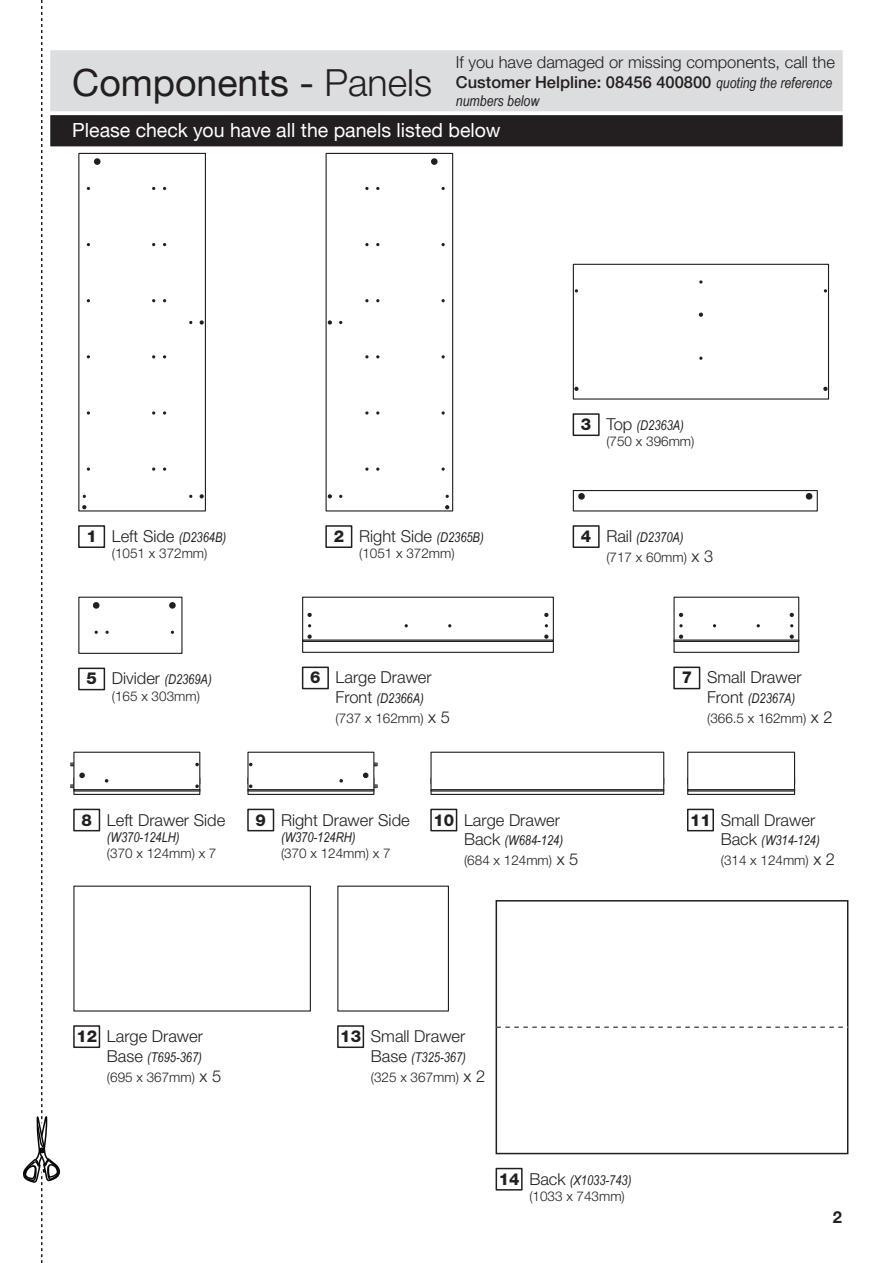
<style>
.page{position:relative;width:893px;height:1263px;background:#fff}
.page>*{position:absolute;margin:0;border:0;box-sizing:border-box;transform-origin:0 0}
.t1{font:37.5px "Helvetica Neue CE";color:#231f20}
.t2{font:19.5px "Helvetica Neue CE";color:#fff}
.t3{font:300 16.5px/19.8px "Helvetica Neue CE";color:#231f20}
.t4{font:800 16.5px "Helvetica Neue CE";color:#231f20}
.t5{font:700 16.5px "Helvetica Neue CE";color:#231f20}
.t6{font:italic 15px "Arial Narrow";color:#231f20}
.t7{font:300 13.5px/19.8px "Helvetica Neue CE";color:#231f20}
.s1{font-weight:500}
.s2{font-family:"Arial Narrow";font-weight:400;font-style:italic;font-size:15px}
.s3{font-weight:300}
.s4{font-family:"Arial Narrow";font-weight:400;font-style:italic;font-size:13.5px}
.s5{font-size:16.5px}
.s6{font-family:"Arial Narrow";font-weight:400;font-style:italic}
</style>
<div class="page">
<div style="left:51px;top:116px;width:791px;height:30px;background:#231f20"></div>
<div style="left:50px;top:115px;width:793px;height:31px;border:2px solid #231f20"></div>
<div style="left:51px;top:51px;width:791px;height:60px;background:#dcdddf"></div>
<div style="left:50px;top:50px;width:793px;height:61px;border:2px solid #dcdddf"></div>
<div style="left:325px;top:525px;width:27px;height:23px;border:2px solid #231f20"></div>
<div style="left:573px;top:413px;width:27px;height:23px;border:2px solid #231f20"></div>
<div style="left:302px;top:597px;width:252px;height:56px;border:1px solid #231f20"></div>
<div style="left:302px;top:639px;width:252px;height:3px;border:1px solid #231f20"></div>
<svg style="left:307px;top:634px;width:5px;height:5px"></svg>
<svg style="left:307px;top:613px;width:5px;height:4px"></svg>
<svg style="left:544px;top:634px;width:4px;height:5px"></svg>
<svg style="left:544px;top:613px;width:4px;height:4px"></svg>
<div style="left:673px;top:597px;width:126px;height:56px;border:1px solid #231f20"></div>
<div style="left:673px;top:639px;width:126px;height:3px;border:1px solid #231f20"></div>
<svg style="left:679px;top:634px;width:4px;height:5px"></svg>
<svg style="left:679px;top:613px;width:4px;height:4px"></svg>
<svg style="left:679px;top:624px;width:4px;height:3px"></svg>
<svg style="left:790px;top:634px;width:4px;height:5px"></svg>
<svg style="left:790px;top:613px;width:4px;height:4px"></svg>
<div style="left:496px;top:1168px;width:27px;height:22px;border:2px solid #231f20"></div>
<div style="left:337px;top:1025px;width:27px;height:23px;border:2px solid #231f20"></div>
<div style="left:687px;top:809px;width:27px;height:22px;border:2px solid #231f20"></div>
<div style="left:430px;top:809px;width:27px;height:22px;border:2px solid #231f20"></div>
<div style="left:573px;top:490px;width:245px;height:21px;border:1px solid #231f20"></div>
<div style="left:578px;top:493px;width:7px;height:7px;border:2px solid #231f20;border-radius:50%"></div>
<div style="left:806px;top:493px;width:6px;height:7px;border:2px solid #231f20;border-radius:50%"></div>
<div style="left:573px;top:525px;width:27px;height:23px;border:2px solid #231f20"></div>
<div style="left:302px;top:666px;width:27px;height:23px;border:2px solid #231f20"></div>
<div style="left:673px;top:666px;width:27px;height:23px;border:2px solid #231f20"></div>
<div style="left:247px;top:809px;width:27px;height:22px;border:2px solid #231f20"></div>
<div style="left:430px;top:752px;width:234px;height:43px;border:1px solid #231f20"></div>
<div style="left:430px;top:789px;width:234px;height:2px;border:1px solid #231f20"></div>
<div style="left:687px;top:752px;width:108px;height:43px;border:1px solid #231f20"></div>
<div style="left:687px;top:789px;width:108px;height:2px;border:1px solid #231f20"></div>
<div style="left:78px;top:153px;width:128px;height:358px;border:1px solid #231f20"></div>
<div style="left:573px;top:264px;width:256px;height:136px;border:1px solid #231f20"></div>
<svg style="left:699px;top:313px;width:4px;height:4px"></svg>
<svg style="left:574px;top:387px;width:4px;height:4px"></svg>
<svg style="left:823px;top:387px;width:4px;height:4px"></svg>
<svg style="left:163px;top:467px;width:3px;height:4px"></svg>
<svg style="left:152px;top:467px;width:3px;height:4px"></svg>
<svg style="left:163px;top:411px;width:3px;height:4px"></svg>
<svg style="left:152px;top:411px;width:3px;height:4px"></svg>
<svg style="left:200px;top:494px;width:4px;height:4px"></svg>
<div style="left:78px;top:597px;width:104px;height:57px;border:1px solid #231f20"></div>
<div style="left:169px;top:602px;width:7px;height:7px;border:2px solid #231f20;border-radius:50%"></div>
<div style="left:496px;top:900px;width:352px;height:254px;border:2px solid #231f20"></div>
<svg style="left:496px;top:1026px;width:352px;height:2px"></svg>
<div style="left:326px;top:153px;width:127px;height:358px;border:1px solid #231f20"></div>
<div style="left:431px;top:158px;width:7px;height:7px;border:2px solid #231f20;border-radius:50%"></div>
<svg style="left:365px;top:467px;width:4px;height:4px"></svg>
<svg style="left:365px;top:411px;width:4px;height:4px"></svg>
<svg style="left:376px;top:411px;width:3px;height:4px"></svg>
<svg style="left:442px;top:411px;width:3px;height:4px"></svg>
<svg style="left:365px;top:299px;width:4px;height:3px"></svg>
<svg style="left:365px;top:243px;width:4px;height:3px"></svg>
<svg style="left:365px;top:187px;width:4px;height:3px"></svg>
<svg style="left:445px;top:505px;width:4px;height:4px"></svg>
<svg style="left:328px;top:494px;width:4px;height:4px"></svg>
<div style="left:73px;top:752px;width:127px;height:43px;border:1px solid #231f20"></div>
<svg style="left:195px;top:784px;width:4px;height:4px"></svg>
<svg style="left:195px;top:763px;width:4px;height:3px"></svg>
<div style="left:73px;top:789px;width:127px;height:2px;border:1px solid #231f20"></div>
<svg style="left:374px;top:784px;width:4px;height:4px"></svg>
<svg style="left:374px;top:763px;width:4px;height:3px"></svg>
<div style="left:247px;top:752px;width:127px;height:43px;border:1px solid #231f20"></div>
<svg style="left:249px;top:784px;width:3px;height:4px"></svg>
<svg style="left:363px;top:772px;width:5px;height:6px"></svg>
<div style="left:247px;top:789px;width:127px;height:2px;border:1px solid #231f20"></div>
<svg style="left:23px;top:0;width:86px;height:1263px"></svg>
<svg style="left:339px;top:779px;width:4px;height:3px"></svg>
<svg style="left:200px;top:320px;width:4px;height:5px"></svg>
<svg style="left:328px;top:320px;width:4px;height:5px"></svg>
<p class="t3" style="left:456px;top:52px;width:380px">If you have damaged or missing components, call the<br><span class="s1">Customer Helpline: 08456 400800</span> <span class="s2">quoting the reference</span></p>
<p class="t6" style="left:456px;top:90px;width:85px">numbers below</p>
<p class="t1" style="left:72px;top:60px;width:361px">Components - <span class="s3">Panels</span></p>
<p class="t2" style="left:72px;top:119px;width:430px">Please check you have all the panels listed below</p>
<p class="t3" style="left:112px;top:526px;width:116px">Left Side <span class="s4">(D2364B)</span></p>
<p class="t7" style="left:112px;top:543px;width:97px">(1051 x 372mm)</p>
<p class="t4" style="left:86px;top:526px;width:12px">1</p>
<p class="t4" style="left:334px;top:526px;width:12px">2</p>
<p class="t3" style="left:359px;top:526px;width:126px">Right Side <span class="s4">(D2365B)</span></p>
<p class="t7" style="left:359px;top:543px;width:97px">(1051 x 372mm)</p>
<p class="t4" style="left:581px;top:414px;width:12px">3</p>
<p class="t7" style="left:606px;top:417px;width:90px;line-height:16.2px"><span class="s5">Top</span> <span class="s6">(D2363A) </span>(750 x 396mm)</p>
<p class="t4" style="left:581px;top:526px;width:12px">4</p>
<p class="t7" style="left:606px;top:527px;width:108px"><span class="s5">Rail</span> <span class="s6">(D2370A)<br></span>(717 x 60mm) <span class="s5">x 3</span></p>
<p class="t4" style="left:86px;top:668px;width:12px">5</p>
<p class="t7" style="left:112px;top:671px;width:101px;line-height:16.2px"><span class="s5">Divider</span> <span class="s6">(D2369A) </span>(165 x 303mm)</p>
<p class="t3" style="left:336px;top:668px;width:97px">Large Drawer</p>
<p class="t7" style="left:336px;top:688px;width:116px"><span class="s5">Front</span> <span class="s6">(D2366A) </span>(737 x 162mm) <span class="s5">x 5</span></p>
<p class="t4" style="left:310px;top:667px;width:12px">6</p>
<p class="t4" style="left:682px;top:667px;width:12px">7</p>
<p class="t3" style="left:707px;top:668px;width:96px">Small Drawer</p>
<p class="t7" style="left:707px;top:688px;width:127px"><span class="s5">Front</span> <span class="s6">(D2367A) </span>(366.5 x 162mm) <span class="s5">x 2</span></p>
<p class="t3" style="left:281px;top:810px;width:130px">Right Drawer Side</p>
<p class="t7" style="left:281px;top:829px;width:111px;line-height:16.2px"><span class="s6">(W370-124RH)<br></span>(370 x 124mm) x 7</p>
<p class="t3" style="left:107px;top:810px;width:120px">Left Drawer Side</p>
<p class="t7" style="left:107px;top:829px;width:111px;line-height:16.2px"><span class="s6">(W370-124LH)<br></span>(370 x 124mm) x 7</p>
<p class="t4" style="left:256px;top:809px;width:12px">9</p>
<p class="t3" style="left:464px;top:810px;width:97px">Large Drawer</p>
<p class="t7" style="left:464px;top:830px;width:116px"><span class="s5">Back</span> <span class="s6">(W684-124) </span>(684 x 124mm) <span class="s5">x 5</span></p>
<p class="t4" style="left:82px;top:809px;width:12px">8</p>
<p class="t4" style="left:433px;top:809px;width:22px">10</p>
<p class="t4" style="left:690px;top:809px;width:22px">11</p>
<p class="t3" style="left:721px;top:810px;width:96px">Small Drawer</p>
<p class="t7" style="left:721px;top:830px;width:116px"><span class="s5">Back</span> <span class="s6">(W314-124) </span>(314 x 124mm) <span class="s5">x 2</span></p>
<p class="t4" style="left:76px;top:1026px;width:22px">12</p>
<p class="t3" style="left:107px;top:1026px;width:97px">Large Drawer</p>
<p class="t7" style="left:107px;top:1047px;width:116px"><span class="s5">Base</span> <span class="s6">(T695-367) </span>(695 x 367mm) <span class="s5">x 5</span></p>
<p class="t4" style="left:340px;top:1026px;width:22px">13</p>
<p class="t3" style="left:371px;top:1026px;width:96px">Small Drawer</p>
<p class="t7" style="left:371px;top:1047px;width:116px"><span class="s5">Base</span> <span class="s6">(T325-367) </span>(325 x 367mm) <span class="s5">x 2</span></p>
<p class="t4" style="left:499px;top:1169px;width:22px">14</p>
<p class="t7" style="left:529px;top:1172px;width:104px;line-height:16.2px"><span class="s5">Back</span> <span class="s6">(X1033-743) </span>(1033 x 743mm)</p>
<p class="t5" style="left:833px;top:1207px;width:11px">2</p>
</div>
